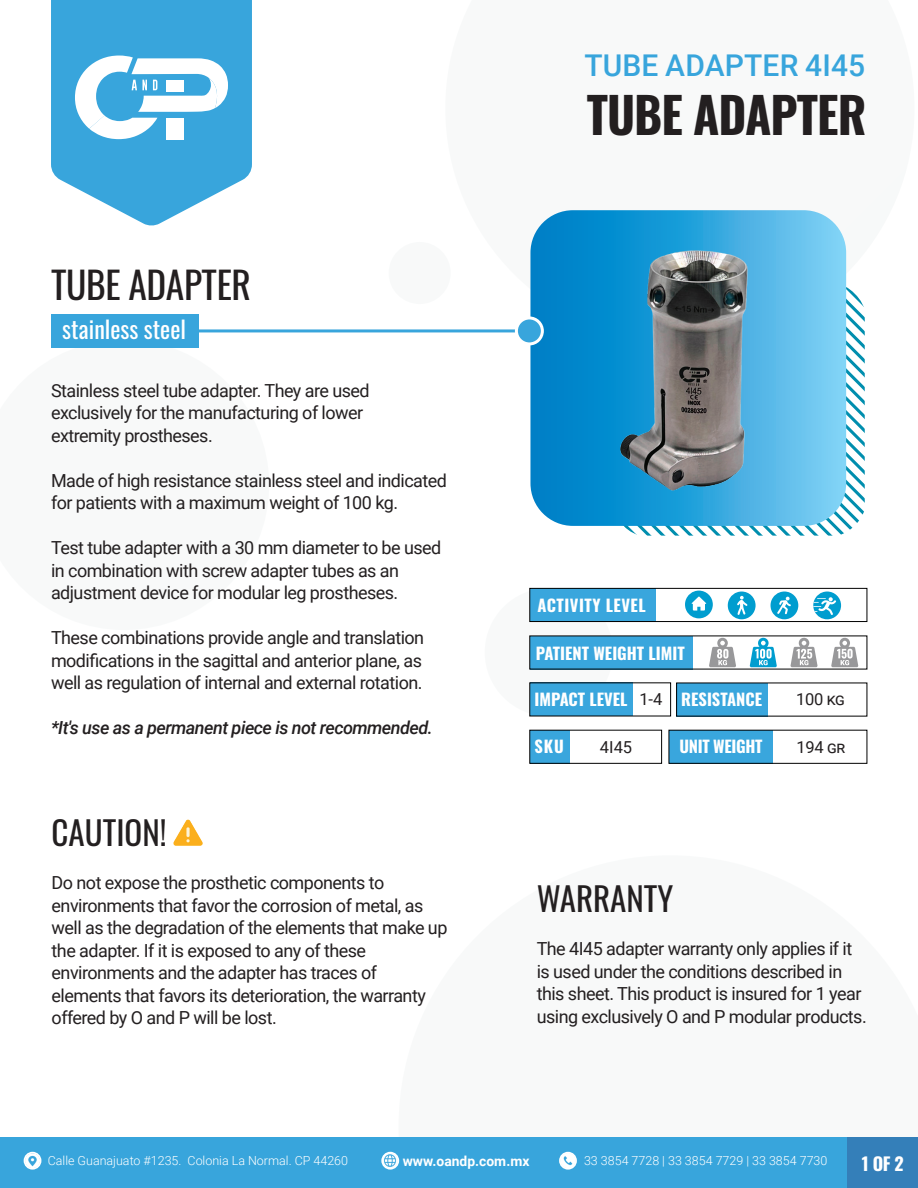
<style>
.page{position:relative;width:918px;height:1188px;background:#fff}
.page>*{position:absolute;margin:0;border:0;box-sizing:border-box;transform-origin:0 0}
.t1{font:700 49.5px "Oswald";letter-spacing:-.02em;color:#231f20}
.t2{font:37.5px "Oswald";letter-spacing:-.01em;color:#231f20}
.t3{font:33px "Oswald";color:#231f20}
.t4{font:500 30px "Roboto";letter-spacing:.005em;color:#38a5dc}
.t5{font:24px "Oswald";color:#fff}
.t6{font:18px/22.5px "Roboto";letter-spacing:-.03em;color:#231f20}
.t7{font:italic 500 18px "Roboto";letter-spacing:-.03em;color:#231f20}
.t8{font:700 18px "Oswald";color:#fff}
.t9{font:700 16.5px "Oswald";color:#fff}
.t10{font:16.5px "Roboto";letter-spacing:-.01em;color:#231f20}
.t11{font:700 16.5px "Oswald";letter-spacing:.03em;color:#fff}
.t12{font:700 16.5px "Oswald";letter-spacing:-.02em;color:#fff}
.t13{font:700 13.8px "Roboto";color:#fff}
.t14{font:300 12.45px "Roboto";color:#fff}
.s1{font-family:"Roboto";font-weight:400;color:#231f20}
</style>
<div class="page">
<div style="left:485px;top:588px;width:128px;height:128px;background:#f8f9f9;border-radius:64px"></div>
<div style="left:389px;top:242px;width:62px;height:62px;background:#f8f9f9;border-radius:31px"></div>
<div style="left:0;top:1137px;width:848px;height:51px;background:#38a5dc"></div>
<div style="left:848px;top:1137px;width:70px;height:51px;background:#347fb9"></div>
<svg style="left:51px;top:0;width:201px;height:226px;fill:#38a5dc"></svg>
<svg style="left:75px;top:56px;width:153px;height:83px"></svg>
<svg style="left:24px;top:1152px;width:17px;height:18px"></svg>
<img style="left:25px;top:1153px;width:15px;height:15px">
<svg style="left:381px;top:1152px;width:18px;height:18px"></svg>
<div style="left:383px;top:1154px;width:14px;height:14px;background:#f8fcfd;border-radius:50%"></div>
<img style="left:383px;top:1153px;width:15px;height:15px;border-radius:8px">
<svg style="left:559px;top:1152px;width:18px;height:18px"></svg>
<img style="left:560px;top:1153px;width:16px;height:15px;border-radius:8px">
<svg style="left:846px;top:282px;width:19px;height:248px"></svg>
<svg style="left:530px;top:232px;width:316px;height:294px;background:#40a2d6"></svg>
<div style="left:51px;top:314px;width:148px;height:34px;background:#38a5dc"></div>
<hr style="left:199px;top:329px;width:341px;height:3px;background:#38a5dc">
<div style="left:516px;top:318px;width:26px;height:26px;background:#38a5dc;border-radius:50%"></div>
<div style="left:515px;top:316px;width:29px;height:29px;border:3px solid #fff;border-radius:50%"></div>
<div style="left:530px;top:730px;width:39px;height:33px;background:#39a6dd"></div>
<div style="left:529px;top:730px;width:133px;height:34px;border:1px solid #000"></div>
<div style="left:530px;top:683px;width:103px;height:33px;background:#39a6dd"></div>
<div style="left:669px;top:730px;width:104px;height:33px;background:#39a6dd"></div>
<div style="left:669px;top:730px;width:198px;height:34px;border:1px solid #000"></div>
<div style="left:677px;top:683px;width:91px;height:33px;background:#39a6dd"></div>
<div style="left:530px;top:636px;width:162px;height:33px;background:#39a6dd"></div>
<svg style="left:709px;top:637px;width:27px;height:30px"></svg>
<svg style="left:750px;top:637px;width:27px;height:30px"></svg>
<svg style="left:790px;top:637px;width:28px;height:30px"></svg>
<svg style="left:831px;top:637px;width:27px;height:30px"></svg>
<div style="left:530px;top:588px;width:125px;height:34px;background:#39a6dd"></div>
<div style="left:529px;top:588px;width:338px;height:34px;border:1px solid #000"></div>
<svg style="left:813px;top:592px;width:28px;height:27px"></svg>
<svg style="left:771px;top:592px;width:27px;height:27px"></svg>
<svg style="left:728px;top:592px;width:28px;height:27px"></svg>
<svg style="left:685px;top:591px;width:28px;height:27px"></svg>
<img style="left:173px;top:819px;width:30px;height:27px">
<img style="left:536px;top:210px;width:309px;height:326px">
<h3 class="t4" style="left:584px;top:44px;width:282px">TUBE ADAPTER 4I45</h3>
<h2 class="t2" style="left:51px;top:251px;width:202px">TUBE ADAPTER</h2>
<h3 class="t5" style="left:62px;top:308px;width:125px">stainless steel</h3>
<p class="t6" style="left:51px;top:378px;width:320px">Stainless steel tube adapter. They are used exclusively for the manufacturing of lower extremity prostheses.</p>
<p class="t6" style="left:51px;top:468px;width:398px">Made of high resistance stainless steel and indicated for patients with a maximum weight of 100 kg.</p>
<p class="t6" style="left:51px;top:536px;width:392px">Test tube adapter with a 30 mm diameter to be used in combination with screw adapter tubes as an adjustment device for modular leg prostheses.</p>
<p class="t6" style="left:51px;top:626px;width:375px;text-align:justify">These combinations provide angle and translation modifications in the sagittal and anterior plane, as well as regulation of internal and external rotation.</p>
<p class="t7" style="left:51px;top:715px;width:383px">*It's use as a permanent piece is not recommended.</p>
<h1 class="t1" style="left:587px;top:89px;width:281px">TUBE ADAPTER</h1>
<p class="t11" style="left:537px;top:597px;width:110px">ACTIVITY LEVEL</p>
<p class="t9" style="left:536px;top:644px;width:150px">PATIENT WEIGHT LIMIT</p>
<p class="t9" style="left:534px;top:691px;width:129px">IMPACT LEVEL <span class="s1">1-4</span></p>
<p class="t10" style="left:600px;top:735px;width:34px">4I45</p>
<p class="t12" style="left:679px;top:738px;width:85px">UNIT WEIGHT</p>
<p class="t9" style="left:681px;top:691px;width:82px">RESISTANCE</p>
<p class="t9" style="left:534px;top:738px;width:31px">SKU</p>
<p class="t10" style="left:796px;top:688px;width:50px">100 kg</p>
<p class="t10" style="left:796px;top:735px;width:50px">194 gr</p>
<h3 class="t3" style="left:52px;top:803px;width:117px">CAUTION!</h3>
<p class="t6" style="left:52px;top:871px;width:397px">Do not expose the prosthetic components to environments that favor the corrosion of metal, as well as the degradation of the elements that make up the adapter. If it is exposed to any of these environments and the adapter has traces of elements that favors its deterioration, the warranty offered by O and P will be lost.</p>
<h3 class="t3" style="left:537px;top:869px;width:138px">WARRANTY</h3>
<p class="t6" style="left:537px;top:937px;width:332px">The 4I45 adapter warranty only applies if it is used under the conditions described in this sheet. This product is insured for 1 year using exclusively O and P modular products.</p>
<p class="t14" style="left:48px;top:1152px;width:302px">Calle Guanajuato #1235. Colonia La Normal. CP 44260</p>
<p class="t13" style="left:403px;top:1151px;width:128px">www.oandp.com.mx</p>
<p class="t14" style="left:584px;top:1152px;width:245px">33 3854 7728 | 33 3854 7729 | 33 3854 7730</p>
<p class="t8" style="left:862px;top:1155px;width:44px">1 OF 2</p>
</div>
